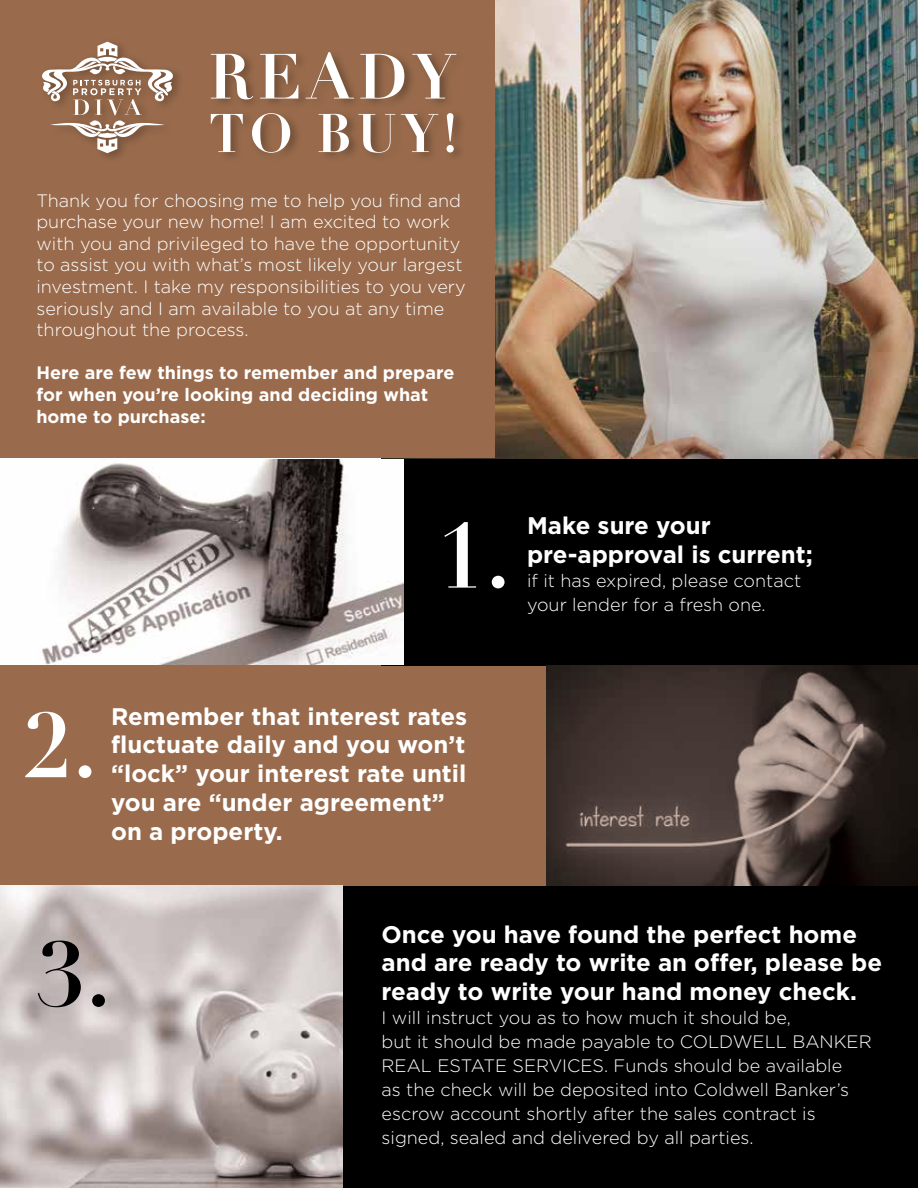
<style>
.page{position:relative;width:918px;height:1188px;background:#fff}
.page>*{position:absolute;margin:0;border:0;box-sizing:border-box;transform-origin:0 0}
.t1{font:700 90px "Didot";color:#fff}
.t2{font:700 90px "Didot";color:#000}
.t3{font:700 24px/28.8px "Gotham";color:#fff}
.t4{font:300 18px/21.6px "Gotham";color:#fff}
.t5{font:700 18px/21.6px "Gotham";color:#fff}
</style>
<div class="page">
<div style="left:343px;top:886px;width:575px;height:302px;background:#000"></div>
<div style="left:0;top:664px;width:547px;height:222px;background:#996b4c"></div>
<div style="left:382px;top:458px;width:536px;height:207px;background:#000"></div>
<img style="left:382px;top:0;width:536px;height:459px">
<img style="left:42px;top:459px;width:361px;height:205px">
<img style="left:0;top:886px;width:343px;height:302px">
<svg style="left:547px;top:665px;width:371px;height:221px;background:#4a3d39"></svg>
<div style="left:0;top:0;width:495px;height:458px;background:#996b4c"></div>
<svg style="left:211px;top:113px;width:243px;height:40px"></svg>
<svg style="left:211px;top:52px;width:245px;height:47px"></svg>
<svg style="left:42px;top:42px;width:135px;height:111px"></svg>
<p class="t4" style="left:36px;top:189px;width:431px">Thank you for choosing me to help you find and purchase your new home! I am excited to work with you and privileged to have the opportunity to assist you with what’s most likely your largest investment. I take my responsibilities to you very seriously and I am available to you at any time throughout the process.</p>
<p class="t5" style="left:36px;top:362px;width:419px">Here are few things to remember and prepare for when you’re looking and deciding what home to purchase:</p>
<h1 class="t1" style="left:436px;top:499px;width:77px">1.</h1>
<h2 class="t3" style="left:527px;top:511px;width:287px">Make sure your pre-approval is current;</h2>
<p class="t4" style="left:527px;top:570px;width:276px">if it has expired, please contact</p>
<p class="t4" style="left:527px;top:594px;width:240px">your lender for a fresh one.</p>
<h1 class="t1" style="left:22px;top:689px;width:77px">2.</h1>
<h2 class="t3" style="left:111px;top:701px;width:358px">Remember that interest rates fluctuate daily and you won’t “lock” your interest rate until you are “under agreement” on a property.</h2>
<h1 class="t2" style="left:36px;top:918px;width:77px">3.</h1>
<h2 class="t3" style="left:382px;top:919px;width:502px">Once you have found the perfect home and are ready to write an offer, please be ready to write your hand money check.</h2>
<p class="t4" style="left:382px;top:1006px;width:492px;line-height:24px">I will instruct you as to how much it should be,<br>but it should be made payable to COLDWELL BANKER REAL ESTATE SERVICES. Funds should be available<br>as the check will be deposited into Coldwell Banker’s escrow account shortly after the sales contract is signed, sealed and delivered by all parties.</p>
</div>
